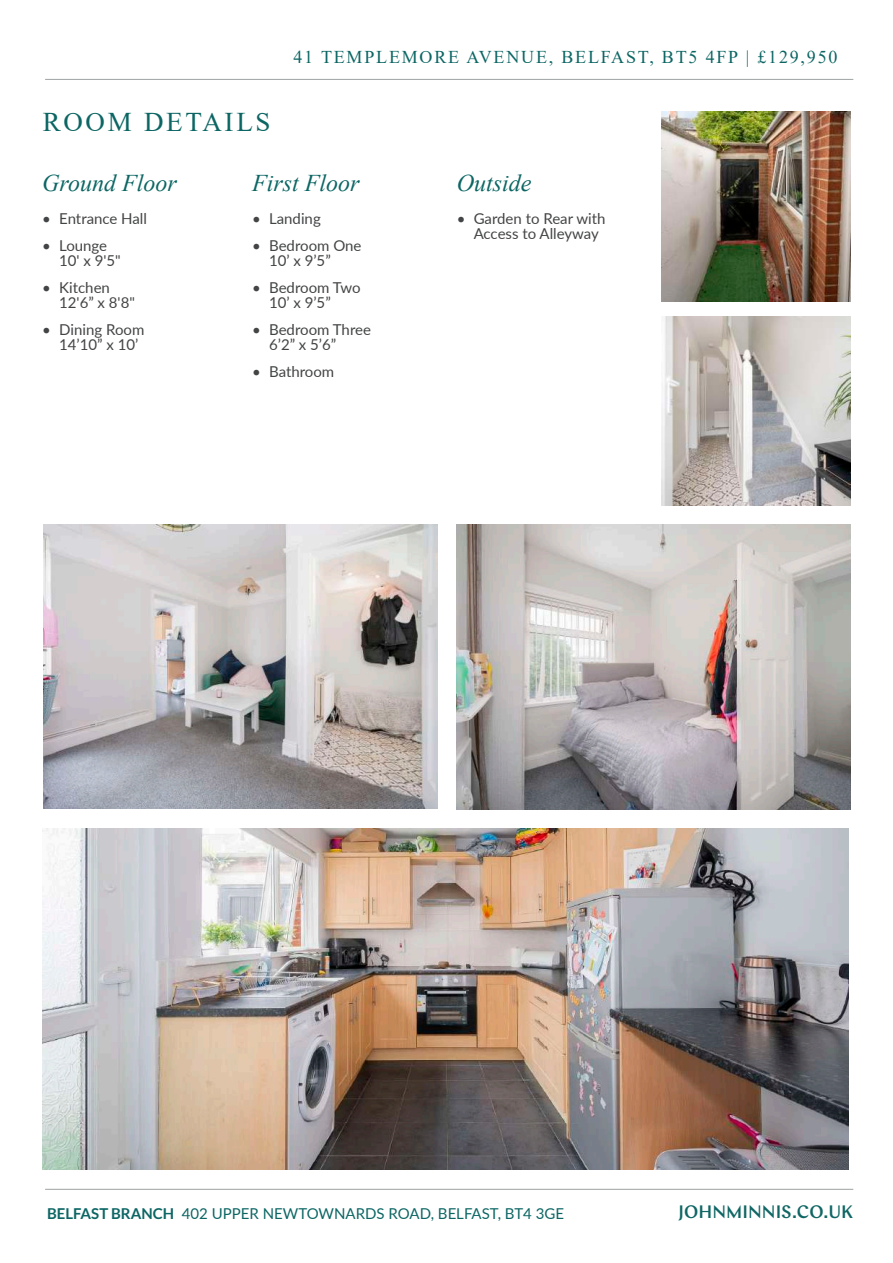
<style>
.page{position:relative;width:893px;height:1263px;background:#fff}
.page>*{position:absolute;margin:0;border:0;box-sizing:border-box;transform-origin:0 0}
.t1{font:27px "Times New Roman";letter-spacing:.1em;color:#0c6664}
.t2{font:italic 24px "Times New Roman";color:#0c6664}
.t3{font:18px "Times New Roman";letter-spacing:.1em;color:#0c6664}
.t4{font:500 18px "Chap";color:#0f6664}
.t5{font:15px/15px "Lato";color:#434445}
.t6{font:15px "Lato";color:#0c6664}
.s1{font-weight:700}
</style>
<div class="page">
<hr style="left:45px;top:1189px;width:808px;height:1px;background:#9da2a3">
<hr style="left:45px;top:79px;width:808px;height:1px;background:#9da2a3">
<img style="left:43px;top:525px;width:394px;height:284px">
<img style="left:43px;top:829px;width:805px;height:340px">
<img style="left:457px;top:524px;width:393px;height:285px">
<img style="left:662px;top:112px;width:188px;height:189px">
<img style="left:662px;top:316px;width:188px;height:189px">
<h1 class="t1" style="left:43px;top:112px;width:229px">ROOM DETAILS</h1>
<p class="t3" style="left:293px;top:50px;width:546px">41 TEMPLEMORE AVENUE, BELFAST, BT5 4FP | £129,950</p>
<h2 class="t2" style="left:42px;top:174px;width:136px">Ground Floor</h2>
<p class="t5" style="left:42px;top:212px;width:106px">• Entrance Hall</p>
<p class="t5" style="left:59px;top:239px;width:63px;text-indent:-17px">• Lounge<br>10' x 9'5"</p>
<p class="t5" style="left:59px;top:281px;width:77px;text-indent:-17px">• Kitchen<br>12'6” x 8'8"</p>
<p class="t5" style="left:59px;top:323px;width:87px;text-indent:-17px">• Dining Room<br>14’10” x 10’</p>
<h2 class="t2" style="left:252px;top:174px;width:109px">First Floor</h2>
<p class="t5" style="left:252px;top:212px;width:70px">• Landing</p>
<p class="t5" style="left:269px;top:239px;width:94px;text-indent:-17px">• Bedroom One<br>10’ x 9’5”</p>
<p class="t5" style="left:269px;top:281px;width:93px;text-indent:-17px">• Bedroom Two<br>10’ x 9’5”</p>
<p class="t5" style="left:269px;top:323px;width:103px;text-indent:-17px">• Bedroom Three<br>6’2” x 5’6”</p>
<p class="t5" style="left:252px;top:365px;width:84px">• Bathroom</p>
<h2 class="t2" style="left:457px;top:174px;width:76px">Outside</h2>
<p class="t5" style="left:474px;top:212px;width:133px;text-indent:-17px">• Garden to Rear with<br>Access to Alleyway</p>
<p class="t6" style="left:47px;top:1207px;width:518px"><span class="s1">BELFAST BRANCH</span> 402 UPPER NEWTOWNARDS ROAD, BELFAST, BT4 3GE</p>
<p class="t4" style="left:679px;top:1200px;width:176px">JOHNMINNIS.CO.UK</p>
</div>
